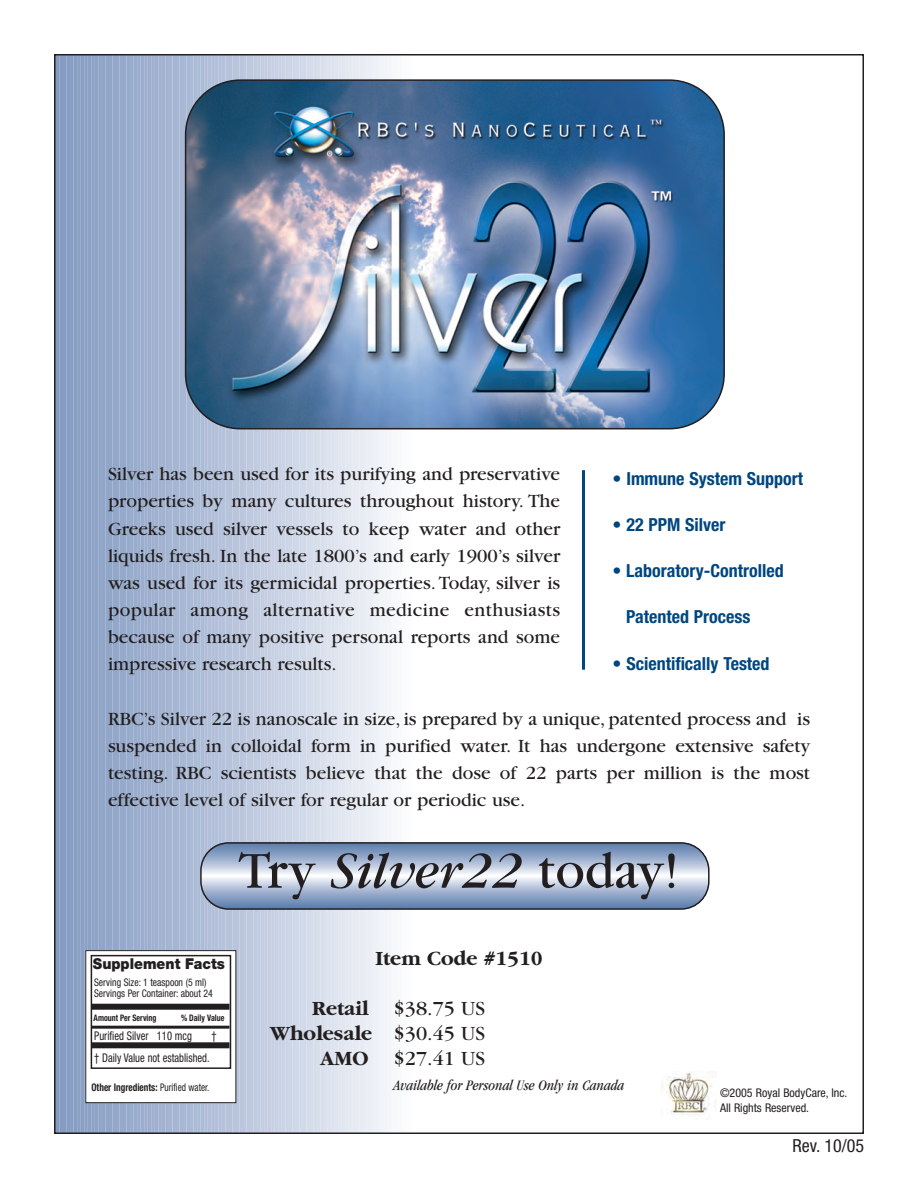
<style>
.page{position:relative;width:918px;height:1188px;background:#fff}
.page>*{position:absolute;margin:0;border:0;box-sizing:border-box;transform-origin:0 0}
.t1{font:54px "Garamond";color:#231f20}
.t2{font:21px/25.2px "Garamond";color:#231f20;text-align:right}
.t3{font:700 21px "Garamond";color:#231f20}
.t4{font:19.5px/27.2px "Garamond";color:#231f20;text-align:justify}
.t5{font:700 condensed 18px "Helvetica Neue";color:#00467e}
.t6{font:condensed 18px "Helvetica Neue";color:#231f20}
.t7{font:italic condensed 15px "Garamond";color:#231f20}
.t8{font:900 15px "Helvetica Neue";color:#231f20;scale:.94 1}
.t9{font:condensed 12px "Helvetica Neue";color:#231f20;scale:.88 1}
.t10{font:condensed 12px/15px "Helvetica Neue";color:#231f20}
.t11{font:condensed 10.5px/11.2px "Helvetica Neue";color:#231f20;scale:.92 1}
.t12{font:700 condensed 10.5px "Helvetica Neue";color:#231f20;scale:.88 1}
.t13{font:700 condensed 9px "Helvetica Neue";color:#231f20;scale:.88 1}
.s1{font-style:italic}
.s2{font-weight:700}
.s3{font-weight:400}
</style>
<div class="page">
<div style="left:404px;top:54px;width:6px;height:1080px;background:#fbfcfd"></div>
<div style="left:400px;top:54px;width:7px;height:1080px;background:#fafbfc"></div>
<div style="left:393px;top:54px;width:7px;height:1080px;background:#f7f8fb"></div>
<div style="left:386px;top:54px;width:7px;height:1080px;background:#f3f6f9"></div>
<div style="left:379px;top:54px;width:7px;height:1080px;background:#f1f4f8"></div>
<div style="left:376px;top:54px;width:6px;height:1080px;background:#eff2f7"></div>
<div style="left:372px;top:54px;width:6px;height:1080px;background:#eef1f7"></div>
<div style="left:369px;top:54px;width:6px;height:1080px;background:#eceff5"></div>
<div style="left:365px;top:54px;width:6px;height:1080px;background:#ebeff5"></div>
<div style="left:362px;top:54px;width:6px;height:1080px;background:#e9eef5"></div>
<div style="left:358px;top:54px;width:6px;height:1080px;background:#e7ebf3"></div>
<div style="left:355px;top:54px;width:6px;height:1080px;background:#e8ebf3"></div>
<div style="left:351px;top:54px;width:6px;height:1080px;background:#e7eaf3"></div>
<div style="left:348px;top:54px;width:6px;height:1080px;background:#e5e9f2"></div>
<div style="left:344px;top:54px;width:6px;height:1080px;background:#e4e8f1"></div>
<div style="left:340px;top:54px;width:7px;height:1080px;background:#e2e6f0"></div>
<div style="left:333px;top:54px;width:7px;height:1080px;background:#dfe5f0"></div>
<div style="left:326px;top:54px;width:7px;height:1080px;background:#dce2ee"></div>
<div style="left:319px;top:54px;width:7px;height:1080px;background:#d9dfec"></div>
<div style="left:316px;top:54px;width:6px;height:1080px;background:#d8dfec"></div>
<div style="left:312px;top:54px;width:6px;height:1080px;background:#d6deeb"></div>
<div style="left:309px;top:54px;width:6px;height:1080px;background:#d5ddeb"></div>
<div style="left:305px;top:54px;width:6px;height:1080px;background:#d4dceb"></div>
<div style="left:302px;top:54px;width:6px;height:1080px;background:#d2dae9"></div>
<div style="left:298px;top:54px;width:6px;height:1080px;background:#d1dae9"></div>
<div style="left:295px;top:54px;width:6px;height:1080px;background:#d0d9e9"></div>
<div style="left:291px;top:54px;width:6px;height:1080px;background:#ced8e8"></div>
<div style="left:288px;top:54px;width:6px;height:1080px;background:#cdd6e7"></div>
<div style="left:284px;top:54px;width:6px;height:1080px;background:#cbd5e6"></div>
<div style="left:280px;top:54px;width:7px;height:1080px;background:#cad4e6"></div>
<div style="left:273px;top:54px;width:7px;height:1080px;background:#c8d2e4"></div>
<div style="left:266px;top:54px;width:7px;height:1080px;background:#c6cfe2"></div>
<div style="left:259px;top:54px;width:7px;height:1080px;background:#c4cee2"></div>
<div style="left:256px;top:54px;width:6px;height:1080px;background:#c2cce1"></div>
<div style="left:252px;top:54px;width:6px;height:1080px;background:#c1cbe0"></div>
<div style="left:249px;top:54px;width:6px;height:1080px;background:#c0cadf"></div>
<div style="left:245px;top:54px;width:6px;height:1080px;background:#bfc9df"></div>
<svg style="left:244px;top:57px;width:4px;height:1074px"></svg>
<div style="left:238px;top:54px;width:6px;height:1080px;background:#bbc6dd"></div>
<svg style="left:237px;top:57px;width:4px;height:1074px"></svg>
<div style="left:231px;top:54px;width:6px;height:1080px;background:#b9c5dc"></div>
<svg style="left:230px;top:57px;width:4px;height:1074px"></svg>
<div style="left:224px;top:54px;width:6px;height:1080px;background:#b6c3db"></div>
<svg style="left:223px;top:57px;width:4px;height:1074px"></svg>
<div style="left:217px;top:54px;width:6px;height:1080px;background:#b4c1da"></div>
<svg style="left:216px;top:57px;width:4px;height:1074px"></svg>
<div style="left:210px;top:54px;width:6px;height:1080px;background:#b1bfd8"></div>
<div style="left:206px;top:54px;width:7px;height:1080px;background:#b1bfd8"></div>
<div style="left:199px;top:54px;width:7px;height:1080px;background:#aebdd7"></div>
<svg style="left:199px;top:57px;width:3px;height:1074px"></svg>
<div style="left:192px;top:54px;width:7px;height:1080px;background:#acbcd6"></div>
<svg style="left:191px;top:57px;width:4px;height:1074px"></svg>
<div style="left:185px;top:54px;width:6px;height:1080px;background:#aabad5"></div>
<svg style="left:184px;top:57px;width:4px;height:1074px"></svg>
<div style="left:178px;top:54px;width:6px;height:1080px;background:#a8b7d3"></div>
<svg style="left:177px;top:57px;width:4px;height:1074px"></svg>
<div style="left:171px;top:54px;width:6px;height:1080px;background:#a5b6d2"></div>
<svg style="left:170px;top:57px;width:4px;height:1074px"></svg>
<div style="left:164px;top:54px;width:6px;height:1080px;background:#a3b4d1"></div>
<svg style="left:163px;top:57px;width:4px;height:1074px"></svg>
<div style="left:157px;top:54px;width:6px;height:1080px;background:#a1b3d0"></div>
<svg style="left:156px;top:57px;width:4px;height:1074px"></svg>
<div style="left:150px;top:54px;width:6px;height:1080px;background:#9fb1cf"></div>
<svg style="left:149px;top:57px;width:4px;height:1074px"></svg>
<svg style="left:146px;top:57px;width:3px;height:1074px;background:#a1b2cf"></svg>
<svg style="left:142px;top:57px;width:4px;height:1074px;background:#9fb0ce"></svg>
<svg style="left:139px;top:57px;width:3px;height:1074px;background:#a0b1cf"></svg>
<div style="left:132px;top:54px;width:7px;height:1080px;background:#9aaccc"></div>
<svg style="left:131px;top:57px;width:4px;height:1074px"></svg>
<div style="left:125px;top:54px;width:6px;height:1080px;background:#97abcb"></div>
<svg style="left:124px;top:57px;width:4px;height:1074px"></svg>
<div style="left:118px;top:54px;width:6px;height:1080px;background:#95a9ca"></div>
<svg style="left:117px;top:57px;width:4px;height:1074px"></svg>
<div style="left:111px;top:54px;width:6px;height:1080px;background:#93a8c9"></div>
<svg style="left:110px;top:57px;width:4px;height:1074px"></svg>
<div style="left:104px;top:54px;width:6px;height:1080px;background:#91a6c8"></div>
<svg style="left:103px;top:57px;width:4px;height:1074px"></svg>
<div style="left:97px;top:54px;width:6px;height:1080px;background:#8fa4c7"></div>
<svg style="left:96px;top:57px;width:4px;height:1074px"></svg>
<div style="left:90px;top:54px;width:6px;height:1080px;background:#8da3c6"></div>
<svg style="left:89px;top:57px;width:4px;height:1074px"></svg>
<svg style="left:86px;top:57px;width:3px;height:1074px;background:#90a5c7"></svg>
<svg style="left:82px;top:57px;width:4px;height:1074px;background:#8ea4c6"></svg>
<svg style="left:76px;top:54px;width:6px;height:1080px;background:#8da3c6"></svg>
<svg style="left:75px;top:57px;width:1px;height:1074px"></svg>
<svg style="left:71px;top:57px;width:4px;height:1074px;background:#8ca3c5"></svg>
<div style="left:65px;top:54px;width:6px;height:1080px;background:#869ec3"></div>
<svg style="left:64px;top:57px;width:3px;height:1074px"></svg>
<div style="left:58px;top:54px;width:6px;height:1080px;background:#849cc2"></div>
<svg style="left:57px;top:57px;width:3px;height:1074px"></svg>
<svg style="left:200px;top:842px;width:510px;height:68px;background:#a1b1ca"></svg>
<img style="left:185px;top:79px;width:540px;height:350px">
<div style="left:86px;top:951px;width:150px;height:152px;background:#fff"></div>
<div style="left:85px;top:950px;width:151px;height:153px;border:1px solid #231f20"></div>
<div style="left:92px;top:1004px;width:138px;height:6px;background:#231f20"></div>
<hr style="left:92px;top:1026px;width:138px;height:3px;background:#231f20">
<div style="left:92px;top:1042px;width:138px;height:6px;background:#231f20"></div>
<div style="left:91px;top:955px;width:140px;height:114px;border:2px solid #231f20"></div>
<img style="left:666px;top:1072px;width:46px;height:43px">
<hr style="left:582px;top:470px;width:3px;height:200px;background:#00467e">
<p class="t4" style="left:108px;top:462px;width:454px">Silver has been used for its purifying and preservative properties by many cultures throughout history. The Greeks used silver vessels to keep water and other liquids fresh. In the late 1800’s and early 1900’s silver was used for its germicidal properties. Today, silver is popular among alternative medicine enthusiasts because of many positive personal reports and some impressive research results.</p>
<p class="t4" style="left:108px;top:707px;width:704px">RBC’s Silver 22 is nanoscale in size, is prepared by a unique, patented process and is suspended in colloidal form in purified water. It has undergone extensive safety testing. RBC scientists believe that the dose of 22 parts per million is the most effective level of silver for regular or periodic use.</p>
<p class="t5" style="left:613px;top:472px;width:192px">• Immune System Support</p>
<p class="t5" style="left:613px;top:519px;width:114px">• 22 PPM Silver</p>
<p class="t5" style="left:613px;top:565px;width:173px">• Laboratory-Controlled</p>
<p class="t5" style="left:626px;top:611px;width:126px">Patented Process</p>
<p class="t5" style="left:613px;top:657px;width:159px">• Scientifically Tested</p>
<h1 class="t1" style="left:239px;top:852px;width:442px">Try <span class="s1">Silver22</span> today!</h1>
<p class="t3" style="left:375px;top:945px;width:169px">Item Code #1510</p>
<p class="t2" style="left:270px;top:998px;width:217px"><span class="s2">Retail</span> $38.75 US<br><span class="s2">Wholesale</span> $30.45 US<br><span class="s2">AMO</span> $27.41 US</p>
<p class="t7" style="left:394px;top:1079px;width:232px">Available for Personal Use Only in Canada</p>
<p class="t8" style="left:93px;top:958px;width:142px">Supplement Facts</p>
<p class="t11" style="left:94px;top:977px;width:131px">Serving Size: 1 teaspoon (5 ml)<br>Servings Per Container: about 24</p>
<p class="t13" style="left:94px;top:1015px;width:73px">Amount Per Serving</p>
<p class="t13" style="left:181px;top:1015px;width:51px">% Daily Value</p>
<p class="t9" style="left:94px;top:1032px;width:112px">Purified Silver 110 mcg</p>
<p class="t9" style="left:211px;top:1032px;width:7px">†</p>
<p class="t9" style="left:94px;top:1053px;width:133px">† Daily Value not established.</p>
<p class="t12" style="left:92px;top:1084px;width:136px">Other Ingredients: <span class="s3">Purified water.</span></p>
<p class="t10" style="left:720px;top:1086px;width:129px">©2005 Royal BodyCare, Inc.<br>All Rights Reserved.</p>
<p class="t6" style="left:792px;top:1139px;width:73px">Rev. 10/05</p>
</div>
